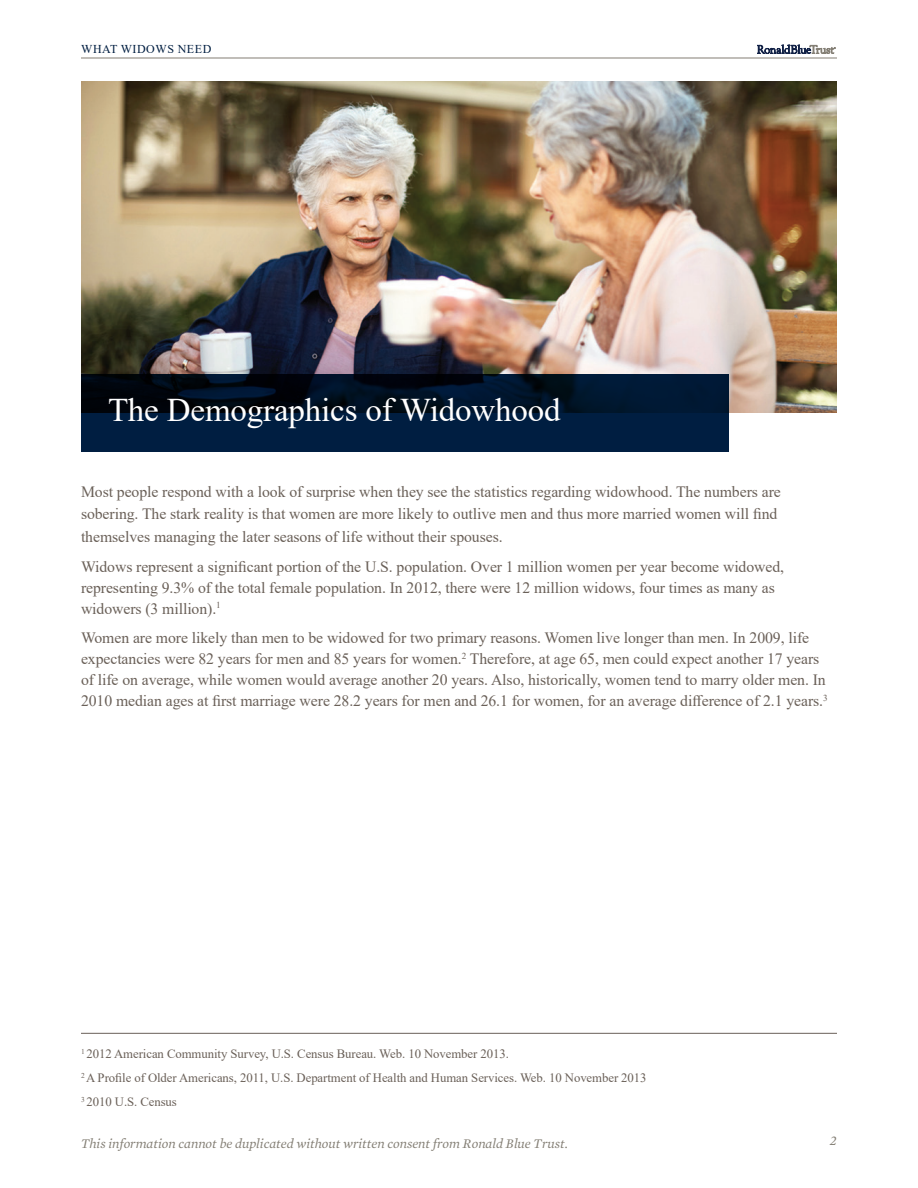
<style>
.page{position:relative;width:918px;height:1188px;background:#fff}
.page>*{position:absolute;margin:0;border:0;box-sizing:border-box;transform-origin:0 0}
.SectionHead{font:33px "Times New Roman";letter-spacing:-.005em;color:#fff}
.text{font:15.75px/21px "Times New Roman";letter-spacing:-.005em;color:#6a6058}
.t1{font:italic 13.5px "Mercury Text G1";letter-spacing:-.005em;color:#837e74}
.text-2{font:12.75px "Times New Roman";letter-spacing:-.005em;color:#6a6058}
.t2{font:12px "Times New Roman";letter-spacing:.045em;color:#001e41}
</style>
<div class="page">
<svg style="left:757px;top:45px;width:79px;height:9px"></svg>
<hr style="left:81px;top:58px;width:756px;height:1px;background:#837e74">
<img style="left:81px;top:81px;width:756px;height:332px">
<svg style="left:81px;top:374px;width:648px;height:78px;background:#001630"></svg>
<hr style="left:81px;top:1033px;width:756px;height:1px;background:#6a6058">
<p class="t2" style="left:81px;top:40px;width:132px">WHAT WIDOWS NEED</p>
<p class="SectionHead" style="left:108px;top:387px;width:454px">The Demographics of Widowhood</p>
<p class="text" style="left:81px;top:480px;width:701px;line-height:22.5px">Most people respond with a look of surprise when they see the statistics regarding widowhood. The numbers are sobering. The stark reality is that women are more likely to outlive men and thus more married women will find themselves managing the later seasons of life without their spouses.</p>
<p class="text" style="left:81px;top:555px;width:705px">Widows represent a significant portion of the U.S. population. Over 1 million women per year become widowed, representing 9.3% of the total female population. In 2012, there were 12 million widows, four times as many as widowers (3 million).<sup>1</sup></p>
<p class="text" style="left:81px;top:627px;width:748px">Women are more likely than men to be widowed for two primary reasons. Women live longer than men. In 2009, life expectancies were 82 years for men and 85 years for women.<sup>2</sup> Therefore, at age 65, men could expect another 17 years of life on average, while women would average another 20 years. Also, historically, women tend to marry older men. In 2010 median ages at first marriage were 28.2 years for men and 26.1 for women, for an average difference of 2.1 years.<sup>3</sup></p>
<p class="text-2" style="left:81px;top:1045px;width:429px"><sup>1</sup> 2012 American Community Survey, U.S. Census Bureau. Web. 10 November 2013.</p>
<p class="text-2" style="left:81px;top:1069px;width:567px"><sup>2</sup> A Profile of Older Americans, 2011, U.S. Department of Health and Human Services. Web. 10 November 2013</p>
<p class="text-2" style="left:81px;top:1093px;width:97px"><sup>3</sup> 2010 U.S. Census</p>
<p class="t1" style="left:81px;top:1133px;width:488px">This information cannot be duplicated without written consent from Ronald Blue Trust.</p>
<p class="t1" style="left:830px;top:1131px;width:8px">2</p>
</div>
